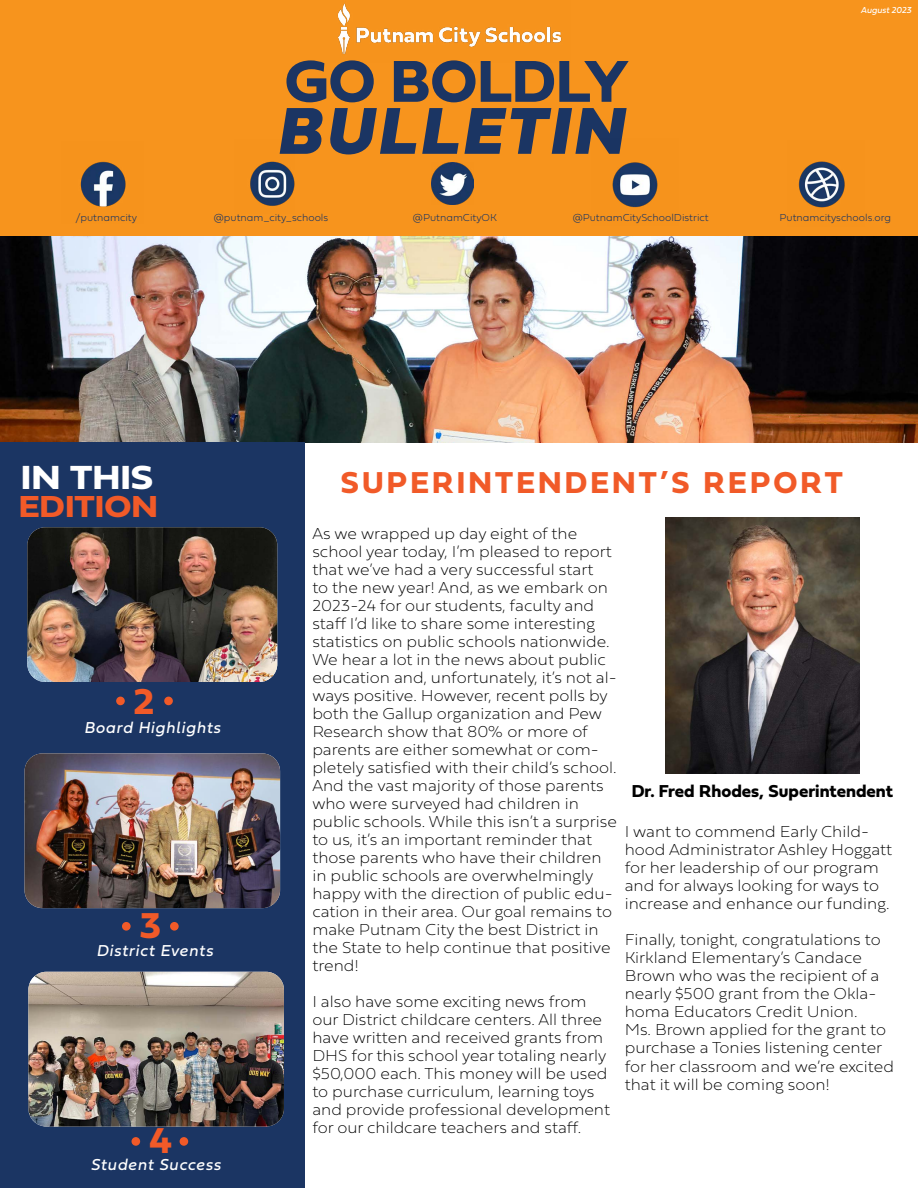
<style>
.page{position:relative;width:918px;height:1188px;background:#fff}
.page>*{position:absolute;margin:0;border:0;box-sizing:border-box;transform-origin:0 0}
.t1{font:italic 900 69px "Fieldwork";letter-spacing:.05em;color:#1b3563}
.t2{font:61.5px "Fieldwork Geo Bold";color:#1b3563}
.t3{font:700 37.5px "Fieldwork Hum";color:#f15a28}
.t4{font:34.8px "Fieldwork Geo Bold";color:#fff;scale:1.12 1}
.t5{font:700 31.65px "Fieldwork Hum";color:#f15a28;scale:1.12 1}
.t6{font:700 31.5px "Fieldwork Hum";letter-spacing:.1em;color:#f15a28}
.t7{font:18px "Fieldwork Geo Bold";color:#000}
.t8{font:16.5px/18px "Fieldwork Hum Hair";color:#000}
.t9{font:italic 16.5px "Fieldwork";letter-spacing:.05em;color:#fff}
.t10{font:100 10.5px "Fieldwork Geo";color:#1b3563}
.t11{font:italic 9px "Fieldwork";color:#fff}
</style>
<div class="page">
<img style="left:0;top:236px;width:918px;height:207px">
<div style="left:0;top:0;width:918px;height:236px;background:#f7941d"></div>
<div style="left:0;top:443px;width:305px;height:745px;background:#1b3563"></div>
<img style="left:27px;top:527px;width:250px;height:155px">
<img style="left:25px;top:753px;width:255px;height:155px">
<img style="left:337px;top:3px;width:225px;height:51px">
<img style="left:80px;top:161px;width:46px;height:46px">
<img style="left:612px;top:162px;width:46px;height:46px">
<img style="left:250px;top:161px;width:45px;height:45px">
<img style="left:432px;top:162px;width:42px;height:42px">
<img style="left:798px;top:161px;width:47px;height:47px">
<div style="left:116px;top:697px;width:9px;height:8px;background:#f15a28;border-radius:50%"></div>
<div style="left:164px;top:697px;width:9px;height:8px;background:#f15a28;border-radius:50%"></div>
<div style="left:122px;top:922px;width:9px;height:9px;background:#f15a28;border-radius:50%"></div>
<div style="left:170px;top:922px;width:9px;height:9px;background:#f15a28;border-radius:50%"></div>
<img style="left:666px;top:518px;width:193px;height:256px">
<img style="left:28px;top:972px;width:256px;height:155px">
<div style="left:132px;top:1137px;width:8px;height:9px;background:#f15a28;border-radius:50%"></div>
<div style="left:180px;top:1137px;width:8px;height:9px;background:#f15a28;border-radius:50%"></div>
<h2 class="t2" style="left:285px;top:33px;width:346px">GO BOLDLY</h2>
<h1 class="t1" style="left:276px;top:68px;width:348px">BULLETIN</h1>
<p class="t11" style="left:861px;top:3px;width:52px">August 2023</p>
<p class="t10" style="left:76px;top:209px;width:63px">/putnamcity</p>
<p class="t10" style="left:214px;top:209px;width:116px">@putnam_city_schools</p>
<p class="t10" style="left:413px;top:209px;width:85px">@PutnamCityOK</p>
<p class="t10" style="left:780px;top:209px;width:113px">Putnamcityschools.org</p>
<p class="t10" style="left:573px;top:209px;width:137px">@PutnamCitySchoolDistrict</p>
<h3 class="t4" style="left:21px;top:450px;width:120px">IN THIS</h3>
<h3 class="t5" style="left:19px;top:482px;width:126px">EDITION</h3>
<h3 class="t3" style="left:134px;top:672px;width:22px">2</h3>
<p class="t9" style="left:84px;top:715px;width:138px">Board Highlights</p>
<h3 class="t3" style="left:140px;top:896px;width:23px">3</h3>
<p class="t9" style="left:96px;top:938px;width:118px">District Events</p>
<h3 class="t3" style="left:149px;top:1111px;width:24px">4</h3>
<p class="t9" style="left:91px;top:1152px;width:132px">Student Success</p>
<h3 class="t6" style="left:341px;top:457px;width:503px">SUPERINTENDENT’S REPORT</h3>
<p class="t8" style="left:312px;top:523px;width:306px">As we wrapped up day eight of the school year today, I’m pleased to report that we’ve had a very successful start<br>to the new year! And, as we embark on 2023-24 for our students, faculty and staff I’d like to share some interesting statistics on public schools nationwide.<br>We hear a lot in the news about public education and, unfortunately, it’s not al&shy;ways positive. However, recent polls by both the Gallup organization and Pew Research show that 80% or more of parents are either somewhat or com&shy;pletely satisfied with their child’s school.<br>And the vast majority of those parents who were surveyed had children in public schools. While this isn’t a surprise to us, it’s an important reminder that those parents who have their children in public schools are overwhelmingly happy with the direction of public edu&shy;cation in their area. Our goal remains to make Putnam City the best District in the State to help continue that positive trend!</p>
<p class="t8" style="left:312px;top:991px;width:299px">I also have some exciting news from our District childcare centers. All three have written and received grants from DHS for this school year totaling nearly $50,000 each. This money will be used to purchase curriculum, learning toys and provide professional development for our childcare teachers and staff.</p>
<p class="t7" style="left:632px;top:777px;width:263px">Dr. Fred Rhodes, Superintendent</p>
<p class="t8" style="left:625px;top:822px;width:269px">I want to commend Early Child&shy;hood Administrator Ashley Hoggatt for her leadership of our program and for always looking for ways to increase and enhance our funding.</p>
<p class="t8" style="left:625px;top:930px;width:271px">Finally, tonight, congratulations to<br>Kirkland Elementary’s Candace<br>Brown who was the recipient of a nearly $500 grant from the Okla&shy;homa Educators Credit Union.<br>Ms. Brown applied for the grant to purchase a Tonies listening center for her classroom and we’re excited that it will be coming soon!</p>
</div>
